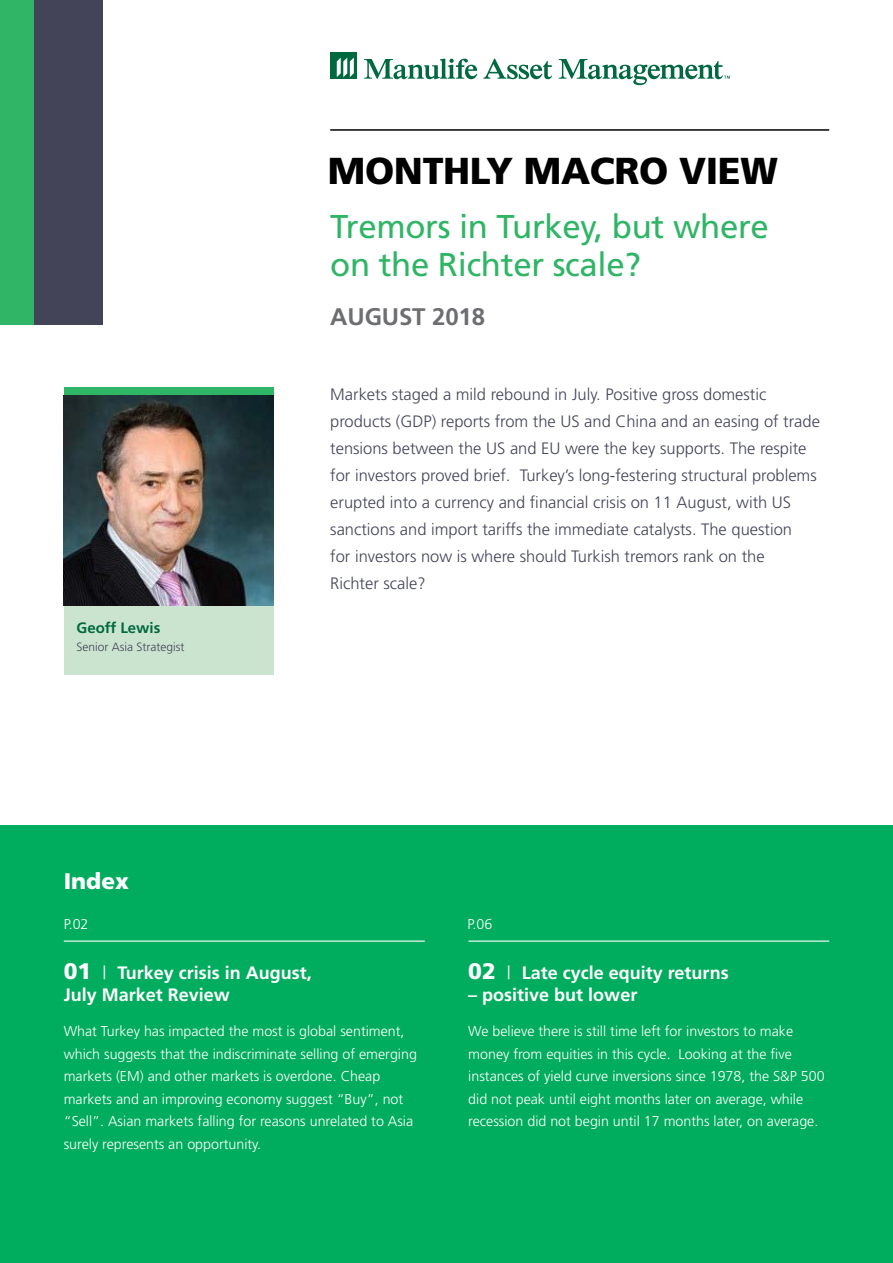
<style>
.page{position:relative;width:893px;height:1263px;background:#fff}
.page>*{position:absolute;margin:0;border:0;box-sizing:border-box;transform-origin:0 0}
.t1{font:900 37.5px "Frutiger";letter-spacing:-.01em;color:#000}
.t2{font:33px/37.5px "Frutiger";letter-spacing:-.01em;color:#30b566}
.t3{font:700 24px "Frutiger";letter-spacing:-.005em;color:#6d6e71}
.t4{font:900 22.5px "Frutiger";color:#fff}
.t5{font:700 18px/21.6px "Frutiger";color:#fff}
.t6{font:300 16.5px/27px "Frutiger";color:#434458}
.t7{font:700 15px "Frutiger";color:#00693f}
.t8{font:300 14.25px/22.5px "Frutiger";color:#fff}
.t9{font:300 12px "Frutiger";color:#434458}
.s1{font-weight:900;font-size:22.5px}
.s2{font-weight:300}
</style>
<div class="page">
<div style="left:0;top:826px;width:893px;height:437px;background:#00ac5d"></div>
<div style="left:64px;top:387px;width:209px;height:10px;background:#30b566"></div>
<div style="left:64px;top:605px;width:209px;height:70px;background:#cbe4cf"></div>
<img style="left:64px;top:396px;width:209px;height:209px">
<hr style="left:64px;top:940px;width:361px;height:2px;background:#fff">
<hr style="left:468px;top:940px;width:361px;height:2px;background:#fff">
<div style="left:330px;top:52px;width:27px;height:27px;background:#00693f"></div>
<svg style="left:337px;top:58px;width:17px;height:19px"></svg>
<svg style="left:364px;top:59px;width:113px;height:20px"></svg>
<svg style="left:483px;top:59px;width:69px;height:20px"></svg>
<svg style="left:559px;top:59px;width:171px;height:26px"></svg>
<hr style="left:330px;top:129px;width:499px;height:2px;background:#000">
<div style="left:0;top:0;width:34px;height:325px;background:#30b566"></div>
<div style="left:34px;top:0;width:68px;height:325px;background:#434458"></div>
<h1 class="t1" style="left:328px;top:148px;width:452px">MONTHLY MACRO VIEW</h1>
<h2 class="t2" style="left:330px;top:208px;width:440px">Tremors in Turkey, but where on the Richter scale?</h2>
<h3 class="t3" style="left:330px;top:302px;width:156px">AUGUST 2018</h3>
<p class="t7" style="left:77px;top:619px;width:85px">Geoff Lewis</p>
<p class="t9" style="left:77px;top:640px;width:110px">Senior Asia Strategist</p>
<h3 class="t4" style="left:64px;top:867px;width:67px">Index</h3>
<p class="t6" style="left:330px;top:380px;width:491px">Markets staged a mild rebound in July. Positive gross domestic products (GDP) reports from the US and China and an easing of trade tensions between the US and EU were the key supports. The respite for investors proved brief. Turkey’s long-festering structural problems erupted into a currency and financial crisis on 11 August, with US sanctions and import tariffs the immediate catalysts. The question<br>for investors now is where should Turkish tremors rank on the<br>Richter scale?</p>
<p class="t8" style="left:64px;top:913px;width:26px">P.02</p>
<p class="t8" style="left:468px;top:913px;width:26px">P.06</p>
<p class="t5" style="left:468px;top:962px;width:262px"><span class="s1">02</span> <span class="s2">|</span> Late cycle equity returns</p>
<p class="t5" style="left:468px;top:984px;width:171px">– positive but lower</p>
<p class="t8" style="left:468px;top:1020px;width:358px">We believe there is still time left for investors to make money from equities in this cycle. Looking at the five instances of yield curve inversions since 1978, the S&amp;P 500 did not peak until eight months later on average, while recession did not begin until 17 months later, on average.</p>
<p class="t5" style="left:64px;top:962px;width:249px"><span class="s1">01</span> <span class="s2">|</span> Turkey crisis in August,<br>July Market Review</p>
<p class="t8" style="left:64px;top:1020px;width:355px">What Turkey has impacted the most is global sentiment, which suggests that the indiscriminate selling of emerging markets (EM) and other markets is overdone. Cheap markets and an improving economy suggest “Buy”, not “Sell”. Asian markets falling for reasons unrelated to Asia surely represents an opportunity.</p>
</div>
